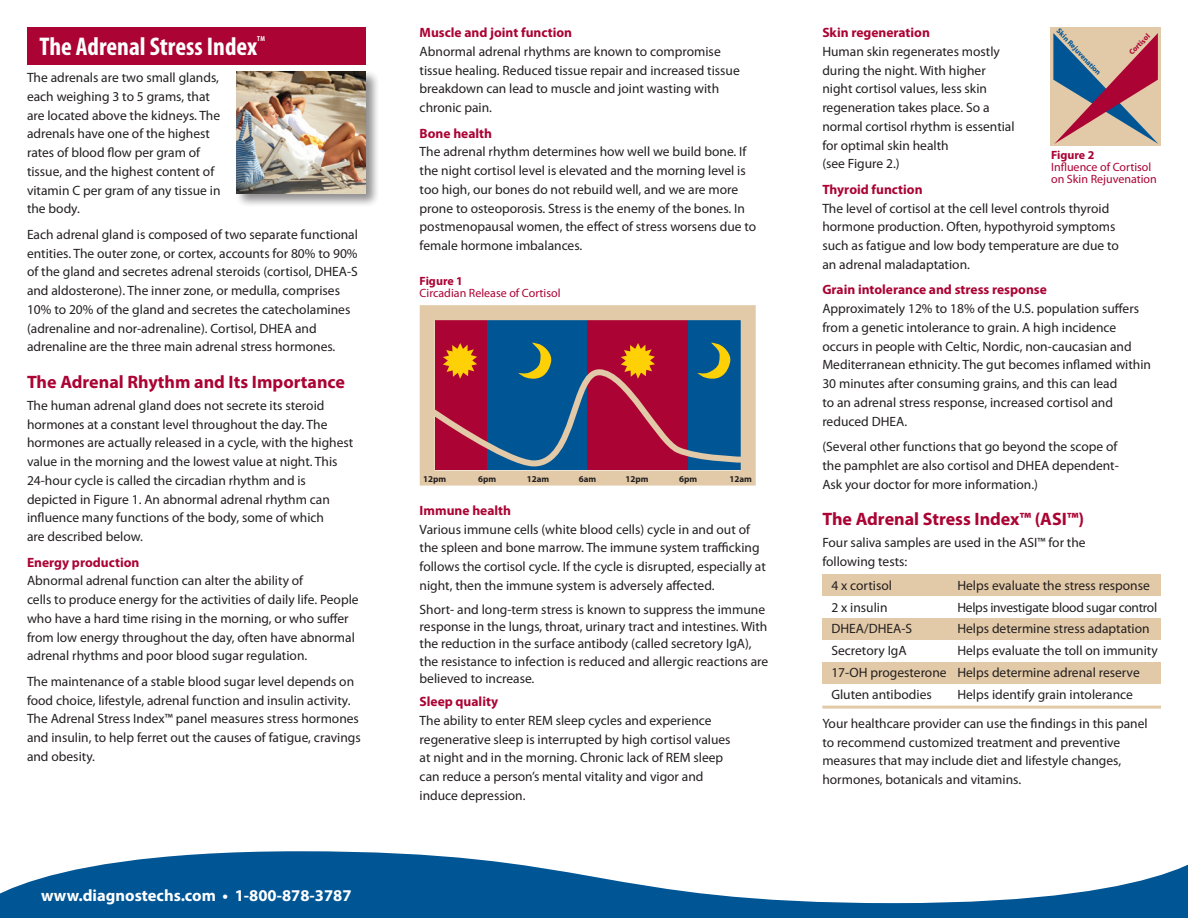
<style>
.page{position:relative;width:1188px;height:918px;background:#fff}
.page>*{position:absolute;margin:0;border:0;box-sizing:border-box;transform-origin:0 0}
.t1{font:700 condensed 25.65px "Myriad Pro";color:#fff}
.Big_sub{font:700 18px "Myriad Pro";color:#ab0333}
.Big_sub-2{font:700 16.5px "Myriad Pro";color:#fff}
.body_text{font:13.5px/18.8px "Myriad Pro";color:#231f20}
.numbered_list{font:13.5px/17.2px "Myriad Pro";color:#231f20}
.Bullets{font:13.5px "Myriad Pro";color:#231f20}
.Bullets-2{font:13.5px "Myriad Pro";letter-spacing:-.02em;color:#231f20}
.Table_Diagram{font:12px/12px "Myriad Pro";color:#ab0333}
.Small_headings_Colo{font:700 9px "Myriad Pro";color:#231f20}
.Small_headings_Colo-2{font:700 7.5px "Myriad Pro";color:#005595}
.Small_headings_Colo-3{font:700 7.5px "Myriad Pro";color:#ab0333}
.t2{font:700 condensed 7.2px "Myriad Pro";color:#fff}
.s1{font-weight:700;color:#ab0333}
.s2{font-weight:700}
</style>
<div class="page">
<div style="left:822px;top:574px;width:339px;height:22px;background:#e2c9a7"></div>
<div style="left:822px;top:618px;width:339px;height:22px;background:#e2c9a7"></div>
<div style="left:822px;top:662px;width:339px;height:22px;background:#e2c9a7"></div>
<hr style="left:822px;top:706px;width:339px;height:3px;background:#e2c9a7">
<div style="left:1051px;top:27px;width:110px;height:119px;background:#e2c9a7"></div>
<div style="left:27px;top:27px;width:339px;height:37px;background:#ab0333"></div>
<svg style="left:0;top:851px;width:1188px;height:67px;fill:#005595"></svg>
<div style="left:234px;top:69px;width:146px;height:139px;background:#231f20;opacity:.3"></div>
<img style="left:237px;top:72px;width:129px;height:121px">
<svg style="left:419px;top:305px;width:337px;height:181px;background:#b19391"></svg>
<svg style="left:425px;top:342px;width:323px;height:127px;background:#6d4667"></svg>
<svg style="left:1053px;top:33px;width:105px;height:111px"></svg>
<p class="t1" style="left:39px;top:30px;width:219px">The Adrenal Stress Index</p>
<p class="t2" style="left:257px;top:34px;width:9px">TM</p>
<p class="body_text" style="left:420px;top:23px;width:322px"><span class="s1">Muscle and joint function<br></span>Abnormal adrenal rhythms are known to compromise tissue healing. Reduced tissue repair and increased tissue breakdown can lead to muscle and joint wasting with chronic pain.</p>
<p class="body_text" style="left:420px;top:124px;width:338px"><span class="s1">Bone health<br></span>The adrenal rhythm determines how well we build bone. If the night cortisol level is elevated and the morning level is too high, our bones do not rebuild well, and we are more prone to osteoporosis. Stress is the enemy of the bones. In postmenopausal women, the effect of stress worsens due to female hormone imbalances.</p>
<p class="body_text" style="left:27px;top:68px;width:195px">The adrenals are two small glands, each weighing 3 to 5 grams, that are located above the kidneys. The adrenals have one of the highest rates of blood flow per gram of tissue, and the highest content of vitamin C per gram of any tissue in the body.</p>
<p class="body_text" style="left:27px;top:225px;width:332px">Each adrenal gland is composed of two separate functional entities. The outer zone, or cortex, accounts for 80% to 90% of the gland and secretes adrenal steroids (cortisol, DHEA-S and aldosterone). The inner zone, or medulla, comprises 10% to 20% of the gland and secretes the catecholamines (adrenaline and nor-adrenaline). Cortisol, DHEA and adrenaline are the three main adrenal stress hormones.</p>
<p class="Big_sub" style="left:27px;top:370px;width:320px">The Adrenal Rhythm and Its Importance</p>
<p class="body_text" style="left:27px;top:396px;width:328px">The human adrenal gland does not secrete its steroid hormones at a constant level throughout the day. The hormones are actually released in a cycle, with the highest value in the morning and the lowest value at night. This 24-hour cycle is called the circadian rhythm and is depicted in Figure 1. An abnormal adrenal rhythm can influence many functions of the body, some of which<br>are described below.</p>
<p class="body_text" style="left:27px;top:553px;width:333px"><span class="s1">Energy production<br></span>Abnormal adrenal function can alter the ability of<br>cells to produce energy for the activities of daily life. People who have a hard time rising in the morning, or who suffer from low energy throughout the day, often have abnormal adrenal rhythms and poor blood sugar regulation.</p>
<p class="body_text" style="left:27px;top:672px;width:335px">The maintenance of a stable blood sugar level depends on food choice, lifestyle, adrenal function and insulin activity.<br>The Adrenal Stress Index™ panel measures stress hormones and insulin, to help ferret out the causes of fatigue, cravings and obesity.</p>
<p class="Table_Diagram" style="left:420px;top:274px;width:142px"><span class="s2">Figure 1<br></span>Circadian Release of Cortisol</p>
<p class="Small_headings_Colo" style="left:423px;top:473px;width:25px">12pm</p>
<p class="Small_headings_Colo" style="left:478px;top:473px;width:20px">6pm</p>
<p class="Small_headings_Colo" style="left:527px;top:473px;width:24px">12am</p>
<p class="Small_headings_Colo" style="left:579px;top:473px;width:19px">6am</p>
<p class="Small_headings_Colo" style="left:626px;top:473px;width:25px">12pm</p>
<p class="Small_headings_Colo" style="left:679px;top:473px;width:20px">6pm</p>
<p class="Small_headings_Colo" style="left:729px;top:473px;width:24px">12am</p>
<p class="body_text" style="left:420px;top:501px;width:348px"><span class="s1">Immune health<br></span>Various immune cells (white blood cells) cycle in and out of the spleen and bone marrow. The immune system trafficking follows the cortisol cycle. If the cycle is disrupted, especially at night, then the immune system is adversely affected.</p>
<p class="numbered_list" style="left:420px;top:601px;width:350px">Short- and long-term stress is known to suppress the immune response in the lungs, throat, urinary tract and intestines. With the reduction in the surface antibody (called secretory IgA), the resistance to infection is reduced and allergic reactions are believed to increase.</p>
<p class="body_text" style="left:420px;top:692px;width:312px"><span class="s1">Sleep quality<br></span>The ability to enter REM sleep cycles and experience regenerative sleep is interrupted by high cortisol values at night and in the morning. Chronic lack of REM sleep can reduce a person’s mental vitality and vigor and induce depression.</p>
<p class="Big_sub-2" style="left:41px;top:884px;width:312px">www.diagnostechs.com • 1-800-878-3787</p>
<p class="body_text" style="left:822px;top:23px;width:194px"><span class="s1">Skin regeneration<br></span>Human skin regenerates mostly during the night. With higher night cortisol values, less skin regeneration takes place. So a normal cortisol rhythm is essential for optimal skin health<br>(see Figure 2.)</p>
<p class="body_text" style="left:822px;top:180px;width:298px"><span class="s1">Thyroid function<br></span>The level of cortisol at the cell level controls thyroid hormone production. Often, hypothyroid symptoms such as fatigue and low body temperature are due to an adrenal maladaptation.</p>
<p class="body_text" style="left:822px;top:280px;width:330px"><span class="s1">Grain intolerance and stress response<br></span>Approximately 12% to 18% of the U.S. population suffers from a genetic intolerance to grain. A high incidence occurs in people with Celtic, Nordic, non-caucasian and Mediterranean ethnicity. The gut becomes inflamed within 30 minutes after consuming grains, and this can lead<br>to an adrenal stress response, increased cortisol and reduced DHEA.</p>
<p class="body_text" style="left:822px;top:437px;width:298px;text-align:justify">(Several other functions that go beyond the scope of the pamphlet are also cortisol and DHEA dependent-Ask your doctor for more information.)</p>
<p class="Big_sub" style="left:822px;top:508px;width:263px">The Adrenal Stress Index™ (ASI™)</p>
<p class="body_text" style="left:822px;top:533px;width:265px">Four saliva samples are used in the ASI™ for the following tests:</p>
<p class="Bullets" style="left:831px;top:577px;width:62px">4 x cortisol</p>
<p class="Bullets" style="left:957px;top:577px;width:194px">Helps evaluate the stress response</p>
<p class="Bullets" style="left:831px;top:599px;width:58px">2 x insulin</p>
<p class="Bullets-2" style="left:957px;top:599px;width:201px">Helps investigate blood sugar control</p>
<p class="Bullets" style="left:831px;top:621px;width:82px">DHEA/DHEA-S</p>
<p class="Bullets" style="left:957px;top:621px;width:194px">Helps determine stress adaptation</p>
<p class="Bullets" style="left:831px;top:642px;width:77px">Secretory IgA</p>
<p class="Bullets" style="left:957px;top:642px;width:202px">Helps evaluate the toll on immunity</p>
<p class="Bullets" style="left:831px;top:664px;width:310px">17-OH progesterone Helps determine adrenal reserve</p>
<p class="Bullets" style="left:831px;top:686px;width:102px">Gluten antibodies</p>
<p class="Bullets" style="left:957px;top:686px;width:177px">Helps identify grain intolerance</p>
<p class="body_text" style="left:822px;top:714px;width:327px">Your healthcare provider can use the findings in this panel to recommend customized treatment and preventive measures that may include diet and lifestyle changes, hormones, botanicals and vitamins.</p>
<p class="Small_headings_Colo-2" style="left:1061px;top:26px;width:62px;rotate:46deg">Skin Rejuvenation</p>
<p class="Small_headings_Colo-3" style="left:1127px;top:50px;width:28px;rotate:-45deg">Cortisol</p>
<p class="Table_Diagram" style="left:1051px;top:149px;width:107px"><span class="s2">Figure 2<br></span>Infl uence of Cortisol on Skin Rejuvenation</p>
</div>
